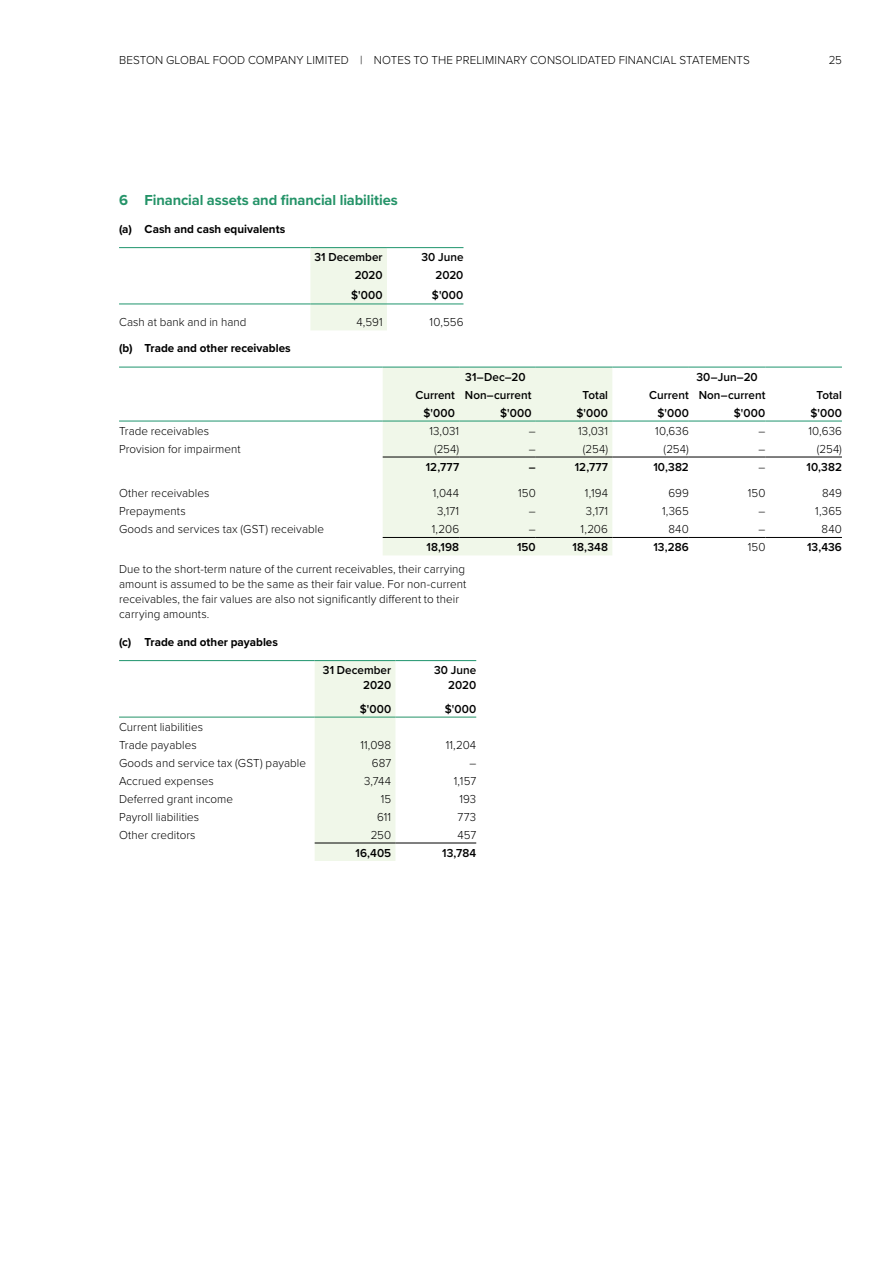
<style>
.page{position:relative;width:893px;height:1263px;background:#fff}
.page>*{position:absolute;margin:0;border:0;box-sizing:border-box;transform-origin:0 0}
.t1{font:700 15px "Proxima Nova";letter-spacing:-.005em;color:#249368}
.t2{font:300 12px/15px "Proxima Nova";letter-spacing:.005em;color:#000}
.t3{font:600 12px/15px "Proxima Nova";letter-spacing:.005em;color:#000;text-align:right}
.t4{font:700 12px "Proxima Nova";color:#000}
</style>
<div class="page">
<div style="left:310px;top:248px;width:77px;height:82px;background:#f0f7e9"></div>
<hr style="left:119px;top:247px;width:191px;height:1px;background:#1e946d">
<hr style="left:310px;top:247px;width:77px;height:1px;background:#1e946d">
<hr style="left:387px;top:247px;width:76px;height:1px;background:#1e946d">
<hr style="left:119px;top:304px;width:191px;height:1px;background:#1e946d">
<hr style="left:310px;top:304px;width:77px;height:1px;background:#1e946d">
<hr style="left:387px;top:304px;width:76px;height:1px;background:#1e946d">
<div style="left:383px;top:368px;width:229px;height:187px;background:#f0f7e9"></div>
<hr style="left:119px;top:367px;width:264px;height:1px;background:#1e946d">
<hr style="left:383px;top:367px;width:76px;height:1px;background:#1e946d">
<hr style="left:459px;top:367px;width:77px;height:1px;background:#1e946d">
<hr style="left:536px;top:367px;width:76px;height:1px;background:#1e946d">
<hr style="left:612px;top:367px;width:77px;height:1px;background:#1e946d">
<hr style="left:689px;top:367px;width:76px;height:1px;background:#1e946d">
<hr style="left:765px;top:367px;width:77px;height:1px;background:#1e946d">
<hr style="left:119px;top:421px;width:264px;height:1px;background:#1e946d">
<hr style="left:383px;top:421px;width:76px;height:1px;background:#1e946d">
<hr style="left:459px;top:421px;width:77px;height:1px;background:#1e946d">
<hr style="left:536px;top:421px;width:76px;height:1px;background:#1e946d">
<hr style="left:612px;top:421px;width:77px;height:1px;background:#1e946d">
<hr style="left:689px;top:421px;width:76px;height:1px;background:#1e946d">
<hr style="left:765px;top:421px;width:77px;height:1px;background:#1e946d">
<hr style="left:383px;top:457px;width:76px;height:1px;background:#000">
<hr style="left:459px;top:457px;width:77px;height:1px;background:#000">
<hr style="left:536px;top:457px;width:76px;height:1px;background:#000">
<hr style="left:612px;top:457px;width:77px;height:1px;background:#000">
<hr style="left:689px;top:457px;width:76px;height:1px;background:#000">
<hr style="left:765px;top:457px;width:77px;height:1px;background:#000">
<hr style="left:383px;top:537px;width:76px;height:1px;background:#000">
<hr style="left:459px;top:537px;width:77px;height:1px;background:#000">
<hr style="left:536px;top:537px;width:76px;height:1px;background:#000">
<hr style="left:612px;top:537px;width:77px;height:1px;background:#000">
<hr style="left:689px;top:537px;width:76px;height:1px;background:#000">
<hr style="left:765px;top:537px;width:77px;height:1px;background:#000">
<div style="left:315px;top:661px;width:80px;height:200px;background:#f0f7e9"></div>
<hr style="left:119px;top:660px;width:196px;height:1px;background:#1e946d">
<hr style="left:315px;top:660px;width:80px;height:1px;background:#1e946d">
<hr style="left:395px;top:660px;width:81px;height:1px;background:#1e946d">
<hr style="left:119px;top:717px;width:196px;height:1px;background:#249368">
<hr style="left:315px;top:717px;width:80px;height:1px;background:#249368">
<hr style="left:395px;top:717px;width:81px;height:1px;background:#249368">
<hr style="left:315px;top:843px;width:80px;height:1px;background:#000">
<hr style="left:395px;top:843px;width:81px;height:1px;background:#000">
<p class="t2" style="left:119px;top:52px;width:632px">BESTON GLOBAL FOOD COMPANY LIMITED | NOTES TO THE PRELIMINARY CONSOLIDATED FINANCIAL STATEMENTS</p>
<p class="t2" style="left:829px;top:52px;width:15px">25</p>
<p class="t1" style="left:119px;top:189px;width:280px">6 Financial assets and financial liabilities</p>
<p class="t4" style="left:119px;top:220px;width:168px">(a) Cash and cash equivalents</p>
<p class="t3" style="left:314px;top:249px;width:70px">31 December</p>
<p class="t3" style="left:421px;top:249px;width:44px">30 June</p>
<p class="t3" style="left:355px;top:267px;width:30px">2020</p>
<p class="t3" style="left:435px;top:267px;width:30px">2020</p>
<p class="t3" style="left:351px;top:287px;width:33px">$'000</p>
<p class="t3" style="left:432px;top:287px;width:33px">$'000</p>
<p class="t2" style="left:119px;top:314px;width:129px">Cash at bank and in hand</p>
<p class="t2" style="left:356px;top:314px;width:28px">4,591</p>
<p class="t2" style="left:430px;top:314px;width:35px">10,556</p>
<p class="t4" style="left:119px;top:339px;width:173px">(b) Trade and other receivables</p>
<p class="t3" style="left:465px;top:369px;width:62px">31–Dec–20</p>
<p class="t3" style="left:696px;top:369px;width:63px">30–Jun–20</p>
<p class="t3" style="left:415px;top:387px;width:118px">Current Non–current</p>
<p class="t3" style="left:583px;top:387px;width:27px">Total</p>
<p class="t3" style="left:649px;top:387px;width:118px">Current Non–current</p>
<p class="t3" style="left:816px;top:387px;width:27px">Total</p>
<p class="t3" style="left:423px;top:405px;width:33px">$'000</p>
<p class="t3" style="left:500px;top:405px;width:33px">$'000</p>
<p class="t3" style="left:577px;top:405px;width:33px">$'000</p>
<p class="t3" style="left:657px;top:405px;width:33px">$'000</p>
<p class="t3" style="left:734px;top:405px;width:33px">$'000</p>
<p class="t3" style="left:810px;top:405px;width:33px">$'000</p>
<p class="t2" style="left:119px;top:423px;width:92px">Trade receivables</p>
<p class="t2" style="left:429px;top:423px;width:31px">13,031</p>
<p class="t2" style="left:529px;top:423px;width:8px">–</p>
<p class="t2" style="left:578px;top:423px;width:31px">13,031</p>
<p class="t2" style="left:655px;top:423px;width:35px">10,636</p>
<p class="t2" style="left:758px;top:423px;width:8px">–</p>
<p class="t2" style="left:808px;top:423px;width:35px">10,636</p>
<p class="t2" style="left:119px;top:441px;width:123px">Provision for impairment</p>
<p class="t2" style="left:434px;top:441px;width:27px">(254)</p>
<p class="t2" style="left:529px;top:441px;width:8px">–</p>
<p class="t2" style="left:583px;top:441px;width:27px">(254)</p>
<p class="t2" style="left:664px;top:441px;width:27px">(254)</p>
<p class="t2" style="left:758px;top:441px;width:8px">–</p>
<p class="t2" style="left:817px;top:441px;width:27px">(254)</p>
<p class="t3" style="left:426px;top:459px;width:35px">12,777</p>
<p class="t3" style="left:529px;top:459px;width:8px">–</p>
<p class="t3" style="left:575px;top:459px;width:35px">12,777</p>
<p class="t3" style="left:653px;top:459px;width:37px">10,382</p>
<p class="t2" style="left:758px;top:459px;width:8px">–</p>
<p class="t3" style="left:806px;top:459px;width:37px">10,382</p>
<p class="t2" style="left:119px;top:485px;width:92px">Other receivables</p>
<p class="t2" style="left:433px;top:485px;width:28px">1,044</p>
<p class="t2" style="left:518px;top:485px;width:19px">150</p>
<p class="t2" style="left:585px;top:485px;width:25px">1,194</p>
<p class="t2" style="left:668px;top:485px;width:22px">699</p>
<p class="t2" style="left:748px;top:485px;width:19px">150</p>
<p class="t2" style="left:822px;top:485px;width:21px">849</p>
<p class="t2" style="left:119px;top:503px;width:68px">Prepayments</p>
<p class="t2" style="left:437px;top:503px;width:24px">3,171</p>
<p class="t2" style="left:529px;top:503px;width:8px">–</p>
<p class="t2" style="left:586px;top:503px;width:24px">3,171</p>
<p class="t2" style="left:662px;top:503px;width:28px">1,365</p>
<p class="t2" style="left:758px;top:503px;width:8px">–</p>
<p class="t2" style="left:815px;top:503px;width:28px">1,365</p>
<p class="t2" style="left:119px;top:521px;width:206px">Goods and services tax (GST) receivable</p>
<p class="t2" style="left:432px;top:521px;width:29px">1,206</p>
<p class="t2" style="left:529px;top:521px;width:8px">–</p>
<p class="t2" style="left:581px;top:521px;width:29px">1,206</p>
<p class="t2" style="left:668px;top:521px;width:22px">840</p>
<p class="t2" style="left:758px;top:521px;width:8px">–</p>
<p class="t2" style="left:821px;top:521px;width:22px">840</p>
<p class="t3" style="left:426px;top:539px;width:34px">18,198</p>
<p class="t3" style="left:517px;top:539px;width:20px">150</p>
<p class="t3" style="left:573px;top:539px;width:37px">18,348</p>
<p class="t3" style="left:653px;top:539px;width:37px">13,286</p>
<p class="t2" style="left:748px;top:539px;width:19px">150</p>
<p class="t3" style="left:807px;top:539px;width:36px">13,436</p>
<p class="t2" style="left:119px;top:561px;width:349px">Due to the short-term nature of the current receivables, their carrying amount is assumed to be the same as their fair value. For non-current receivables, the fair values are also not significantly different to their carrying amounts.</p>
<p class="t4" style="left:119px;top:633px;width:160px">(c) Trade and other payables</p>
<p class="t3" style="left:323px;top:662px;width:70px">31 December<br>2020</p>
<p class="t3" style="left:360px;top:701px;width:33px">$'000</p>
<p class="t3" style="left:434px;top:662px;width:44px">30 June<br>2020</p>
<p class="t3" style="left:445px;top:701px;width:33px">$'000</p>
<p class="t2" style="left:119px;top:717px;width:86px;line-height:18px">Current liabilities<br>Trade payables</p>
<p class="t2" style="left:360px;top:737px;width:32px">11,098</p>
<p class="t2" style="left:446px;top:737px;width:32px">11,204</p>
<p class="t2" style="left:119px;top:755px;width:189px">Goods and service tax (GST) payable</p>
<p class="t2" style="left:372px;top:755px;width:21px">687</p>
<p class="t2" style="left:469px;top:755px;width:8px">–</p>
<p class="t2" style="left:119px;top:773px;width:96px">Accrued expenses</p>
<p class="t2" style="left:364px;top:773px;width:29px">3,744</p>
<p class="t2" style="left:454px;top:773px;width:24px">1,157</p>
<p class="t2" style="left:119px;top:791px;width:115px">Deferred grant income</p>
<p class="t2" style="left:381px;top:791px;width:12px">15</p>
<p class="t2" style="left:459px;top:791px;width:18px">193</p>
<p class="t2" style="left:119px;top:809px;width:82px">Payroll liabilities</p>
<p class="t2" style="left:377px;top:809px;width:15px">611</p>
<p class="t2" style="left:458px;top:809px;width:20px">773</p>
<p class="t2" style="left:119px;top:827px;width:78px">Other creditors</p>
<p class="t2" style="left:371px;top:827px;width:22px">250</p>
<p class="t2" style="left:457px;top:827px;width:20px">457</p>
<p class="t3" style="left:356px;top:845px;width:37px">16,405</p>
<p class="t3" style="left:442px;top:845px;width:35px">13,784</p>
</div>
